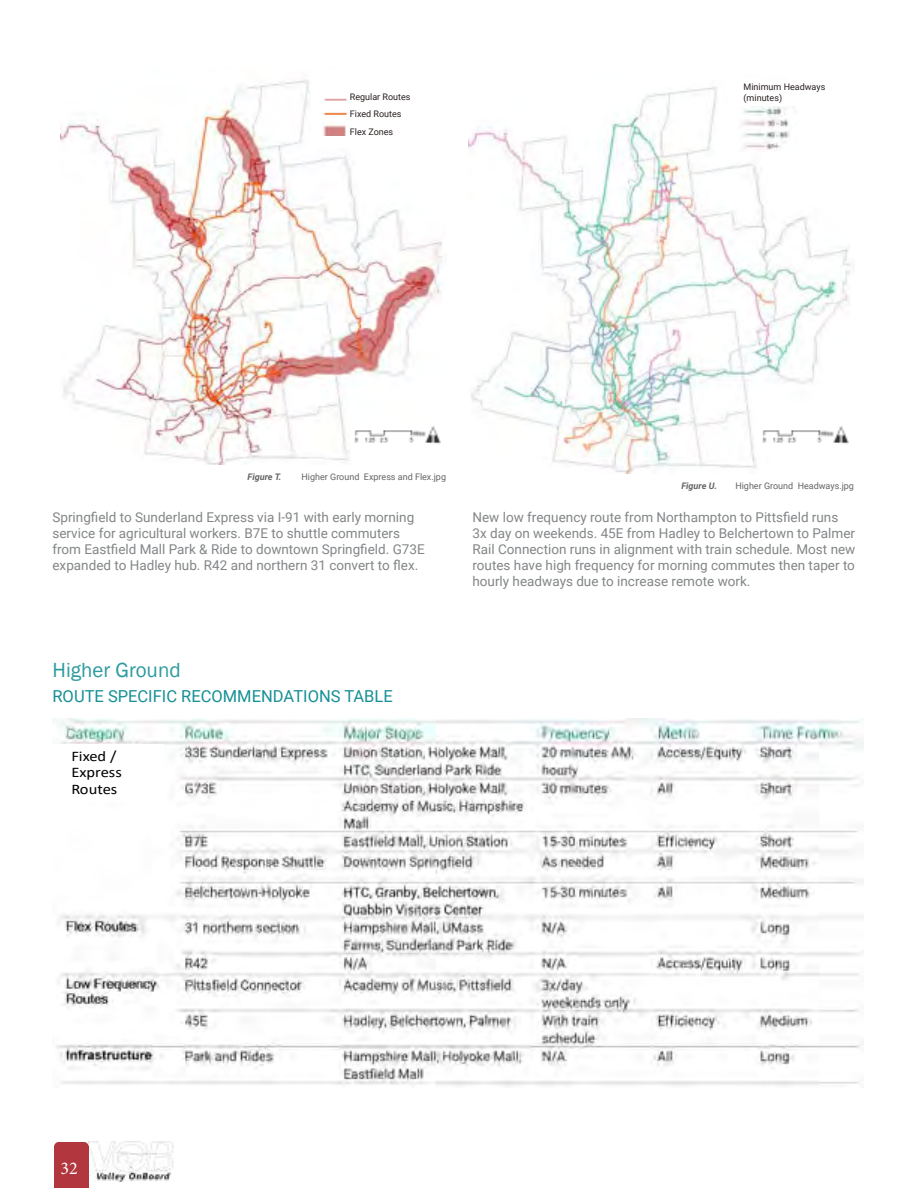
<style>
.page{position:relative;width:918px;height:1188px;background:#fff}
.page>*{position:absolute;margin:0;border:0;box-sizing:border-box;transform-origin:0 0}
.t1{font:21px "Franklin Gothic";color:#2d9ba0}
.t2{font:18px "Minion Pro";color:#fff}
.t3{font:16.5px "Roboto";color:#169095}
.t4{font:14.7px/16.5px "Calibri";color:#000;scale:1.12 1}
.t5{font:13.5px/16.2px "Roboto";color:#828587}
.t6{font:9px/17.5px "Roboto";color:#28211f}
.t7{font:9px "Roboto";color:#646464}
.t8{font:italic 700 9px "Roboto";color:#646464}
</style>
<div class="page">
<div style="left:54px;top:1147px;width:35px;height:41px;background:#b1363d"></div>
<div style="left:59px;top:1142px;width:25px;height:10px;background:#b1363d"></div>
<div style="left:54px;top:1142px;width:10px;height:10px;background:#b1363d;border-radius:50%"></div>
<div style="left:79px;top:1142px;width:10px;height:10px;background:#b1363d;border-radius:50%"></div>
<img style="left:89px;top:1142px;width:85px;height:39px">
<img style="left:52px;top:719px;width:812px;height:367px">
<img style="left:468px;top:87px;width:383px;height:386px">
<img style="left:60px;top:79px;width:382px;height:385px">
<img style="left:351px;top:420px;width:91px;height:36px">
<img style="left:759px;top:420px;width:92px;height:36px">
<div style="left:762px;top:56px;width:92px;height:95px;background:#fff"></div>
<div style="left:764px;top:93px;width:72px;height:79px;background:#fff"></div>
<img style="left:737px;top:87px;width:58px;height:64px">
<div style="left:737px;top:92px;width:81px;height:13px;background:#fff"></div>
<div style="left:312px;top:69px;width:138px;height:79px;background:#fff"></div>
<img style="left:323px;top:123px;width:23px;height:12px">
<img style="left:323px;top:98px;width:25px;height:17px">
<div style="left:36px;top:745px;width:128px;height:57px;background:#fff"></div>
<p class="t6" style="left:744px;top:77px;width:83px">Minimum Headways</p>
<p class="t6" style="left:350px;top:87px;width:62px">Regular Routes</p>
<p class="t6" style="left:744px;top:88px;width:40px">(minutes)</p>
<p class="t6" style="left:350px;top:105px;width:53px">Fixed Routes<br>Flex Zones</p>
<p class="t8" style="left:248px;top:471px;width:35px">Figure T.</p>
<p class="t7" style="left:302px;top:471px;width:146px">Higher Ground Express and Flex.jpg</p>
<p class="t8" style="left:681px;top:480px;width:37px">Figure U.</p>
<p class="t7" style="left:735px;top:480px;width:120px">Higher Ground Headways.jpg</p>
<p class="t5" style="left:52px;top:508px;width:374px">Springfield to Sunderland Express via I-91 with early morning service for agricultural workers. B7E to shuttle commuters from Eastfield Mall Park &amp; Ride to downtown Springfield. G73E expanded to Hadley hub. R42 and northern 31 convert to flex.</p>
<p class="t5" style="left:472px;top:508px;width:384px">New low frequency route from Northampton to Pittsfield runs 3x day on weekends. 45E from Hadley to Belchertown to Palmer Rail Connection runs in alignment with train schedule. Most new routes have high frequency for morning commutes then taper to hourly headways due to increase remote work.</p>
<h1 class="t1" style="left:52px;top:657px;width:130px">Higher Ground</h1>
<p class="t3" style="left:52px;top:685px;width:342px">ROUTE SPECIFIC RECOMMENDATIONS TABLE</p>
<p class="t4" style="left:71px;top:747px;width:47px">Fixed /<br>Express<br>Routes</p>
<h2 class="t2" style="left:60px;top:1156px;width:19px">32</h2>
</div>
